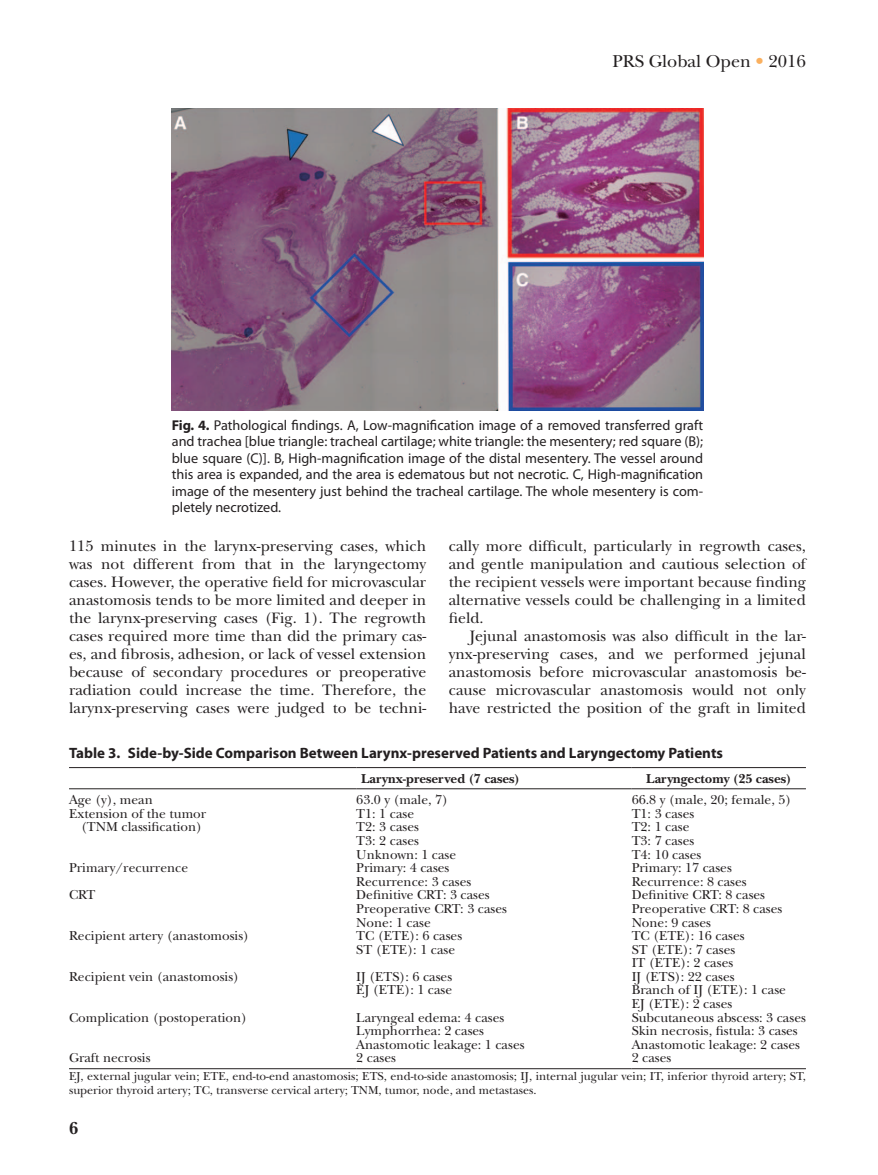
<style>
.page{position:relative;width:878px;height:1175px;background:#fff}
.page>*{position:absolute;margin:0;border:0;box-sizing:border-box;transform-origin:0 0}
.t1{font:18px "New Baskerville";color:#231f20}
.t2{font:700 18px "New Baskerville";color:#231f20}
.t3{font:15.75px/18px "New Baskerville";color:#231f20;text-align:justify}
.t4{font:700 15px "Myriad Pro";color:#231f20}
.t5{font:14.25px/16.5px "Myriad Pro";color:#231f20;text-align:justify}
.t6{font:13.5px/13.6px "New Baskerville";color:#231f20}
.t7{font:700 13.5px "New Baskerville";color:#231f20}
.t8{font:12px/13.5px "New Baskerville";color:#231f20}
.s1{color:#fab05f}
.s2{font-weight:700}
</style>
<div class="page">
<img style="left:172px;top:108px;width:531px;height:303px">
<hr style="left:69px;top:767px;width:287px;height:1px;background:#231f20">
<hr style="left:356px;top:767px;width:275px;height:1px;background:#231f20">
<hr style="left:631px;top:767px;width:175px;height:1px;background:#231f20">
<hr style="left:69px;top:788px;width:287px;height:1px;background:#231f20">
<hr style="left:356px;top:788px;width:275px;height:1px;background:#231f20">
<hr style="left:631px;top:788px;width:175px;height:1px;background:#231f20">
<hr style="left:69px;top:1068px;width:287px;height:1px;background:#231f20">
<hr style="left:356px;top:1068px;width:275px;height:1px;background:#231f20">
<hr style="left:631px;top:1068px;width:175px;height:1px;background:#231f20">
<p class="t1" style="left:612px;top:51px;width:195px">PRS Global Open <span class="s1">•</span> 2016</p>
<p class="t5" style="left:172px;top:416px;width:533px"><span class="s2">Fig. 4.</span> Pathological findings. A, Low-magnification image of a removed transferred graft and trachea [blue triangle: tracheal cartilage; white triangle: the mesentery; red square (B); blue square (C)]. B, High-magnification image of the distal mesentery. The vessel around this area is expanded, and the area is edematous but not necrotic. C, High-magnification image of the mesentery just behind the tracheal cartilage. The whole mesentery is com&shy;pletely necrotized.</p>
<p class="t3" style="left:69px;top:536px;width:359px">115 minutes in the larynx-preserving cases, which was not different from that in the laryngectomy cases. However, the operative field for microvascular anastomosis tends to be more limited and deeper in the larynx-preserving cases (Fig. 1). The regrowth cases required more time than did the primary cas&shy;es, and fibrosis, adhesion, or lack of vessel extension because of secondary procedures or preoperative radiation could increase the time. Therefore, the larynx-preserving cases were judged to be techni-</p>
<p class="t3" style="left:449px;top:536px;width:359px">cally more difficult, particularly in regrowth cases, and gentle manipulation and cautious selection of the recipient vessels were important because finding alternative vessels could be challenging in a limited field.</p>
<p class="t3" style="left:448px;top:626px;width:359px;text-indent:21px">Jejunal anastomosis was also difficult in the lar&shy;ynx-preserving cases, and we performed jejunal anastomosis before microvascular anastomosis be&shy;cause microvascular anastomosis would not only have restricted the position of the graft in limited</p>
<p class="t4" style="left:69px;top:743px;width:655px">Table 3. Side-by-Side Comparison Between Larynx-preserved Patients and Laryngectomy Patients</p>
<p class="t7" style="left:361px;top:770px;width:160px">Larynx-preserved (7 cases)</p>
<p class="t7" style="left:646px;top:770px;width:146px">Laryngectomy (25 cases)</p>
<p class="t6" style="left:69px;top:793px;width:85px">Age (y), mean</p>
<p class="t6" style="left:356px;top:793px;width:93px">63.0 y (male, 7)</p>
<p class="t6" style="left:631px;top:793px;width:161px">66.8 y (male, 20; female, 5)</p>
<p class="t6" style="left:69px;top:806px;width:139px;text-align:center">Extension of the tumor (TNM classification)</p>
<p class="t6" style="left:356px;top:806px;width:59px">T1: 1 case</p>
<p class="t6" style="left:631px;top:806px;width:64px">T1: 3 cases</p>
<p class="t6" style="left:356px;top:820px;width:64px">T2: 3 cases</p>
<p class="t6" style="left:631px;top:820px;width:59px">T2: 1 case</p>
<p class="t6" style="left:356px;top:834px;width:64px">T3: 2 cases</p>
<p class="t6" style="left:631px;top:834px;width:64px">T3: 7 cases</p>
<p class="t6" style="left:356px;top:847px;width:101px">Unknown: 1 case</p>
<p class="t6" style="left:631px;top:847px;width:71px">T4: 10 cases</p>
<p class="t6" style="left:69px;top:861px;width:121px">Primary/recurrence</p>
<p class="t6" style="left:356px;top:861px;width:95px">Primary: 4 cases</p>
<p class="t6" style="left:631px;top:861px;width:102px">Primary: 17 cases</p>
<p class="t6" style="left:356px;top:874px;width:117px">Recurrence: 3 cases</p>
<p class="t6" style="left:631px;top:874px;width:117px">Recurrence: 8 cases</p>
<p class="t6" style="left:69px;top:888px;width:28px">CRT</p>
<p class="t6" style="left:356px;top:888px;width:135px">Definitive CRT: 3 cases</p>
<p class="t6" style="left:631px;top:888px;width:135px">Definitive CRT: 8 cases</p>
<p class="t6" style="left:356px;top:901px;width:152px">Preoperative CRT: 3 cases</p>
<p class="t6" style="left:631px;top:901px;width:152px">Preoperative CRT: 8 cases</p>
<p class="t6" style="left:356px;top:915px;width:76px">None: 1 case</p>
<p class="t6" style="left:631px;top:915px;width:81px">None: 9 cases</p>
<p class="t6" style="left:69px;top:929px;width:182px">Recipient artery (anastomosis)</p>
<p class="t6" style="left:356px;top:929px;width:107px">TC (ETE): 6 cases</p>
<p class="t6" style="left:631px;top:929px;width:114px">TC (ETE): 16 cases</p>
<p class="t6" style="left:356px;top:942px;width:100px">ST (ETE): 1 case</p>
<p class="t6" style="left:631px;top:942px;width:105px">ST (ETE): 7 cases<br>IT (ETE): 2 cases</p>
<p class="t6" style="left:69px;top:969px;width:172px">Recipient vein (anastomosis)</p>
<p class="t6" style="left:356px;top:969px;width:97px">IJ (ETS): 6 cases</p>
<p class="t6" style="left:631px;top:969px;width:104px">IJ (ETS): 22 cases</p>
<p class="t6" style="left:356px;top:983px;width:97px">EJ (ETE): 1 case</p>
<p class="t6" style="left:631px;top:983px;width:156px">Branch of IJ (ETE): 1 case<br>EJ (ETE): 2 cases</p>
<p class="t6" style="left:69px;top:1010px;width:179px">Complication (postoperation)</p>
<p class="t6" style="left:356px;top:1010px;width:149px">Laryngeal edema: 4 cases</p>
<p class="t6" style="left:631px;top:1010px;width:176px">Subcutaneous abscess: 3 cases</p>
<p class="t6" style="left:356px;top:1024px;width:129px">Lymphorrhea: 2 cases</p>
<p class="t6" style="left:631px;top:1024px;width:168px">Skin necrosis, fistula: 3 cases</p>
<p class="t6" style="left:356px;top:1037px;width:170px">Anastomotic leakage: 1 cases</p>
<p class="t6" style="left:631px;top:1037px;width:170px">Anastomotic leakage: 2 cases</p>
<p class="t6" style="left:69px;top:1051px;width:83px">Graft necrosis</p>
<p class="t6" style="left:356px;top:1051px;width:41px">2 cases</p>
<p class="t6" style="left:631px;top:1051px;width:41px">2 cases</p>
<p class="t8" style="left:69px;top:1069px;width:738px">EJ, external jugular vein; ETE, end-to-end anastomosis; ETS, end-to-side anastomosis; IJ, internal jugular vein; IT, inferior thyroid artery; ST, superior thyroid artery; TC, transverse cervical artery; TNM, tumor, node, and metastases.</p>
<p class="t2" style="left:69px;top:1118px;width:11px">6</p>
</div>
